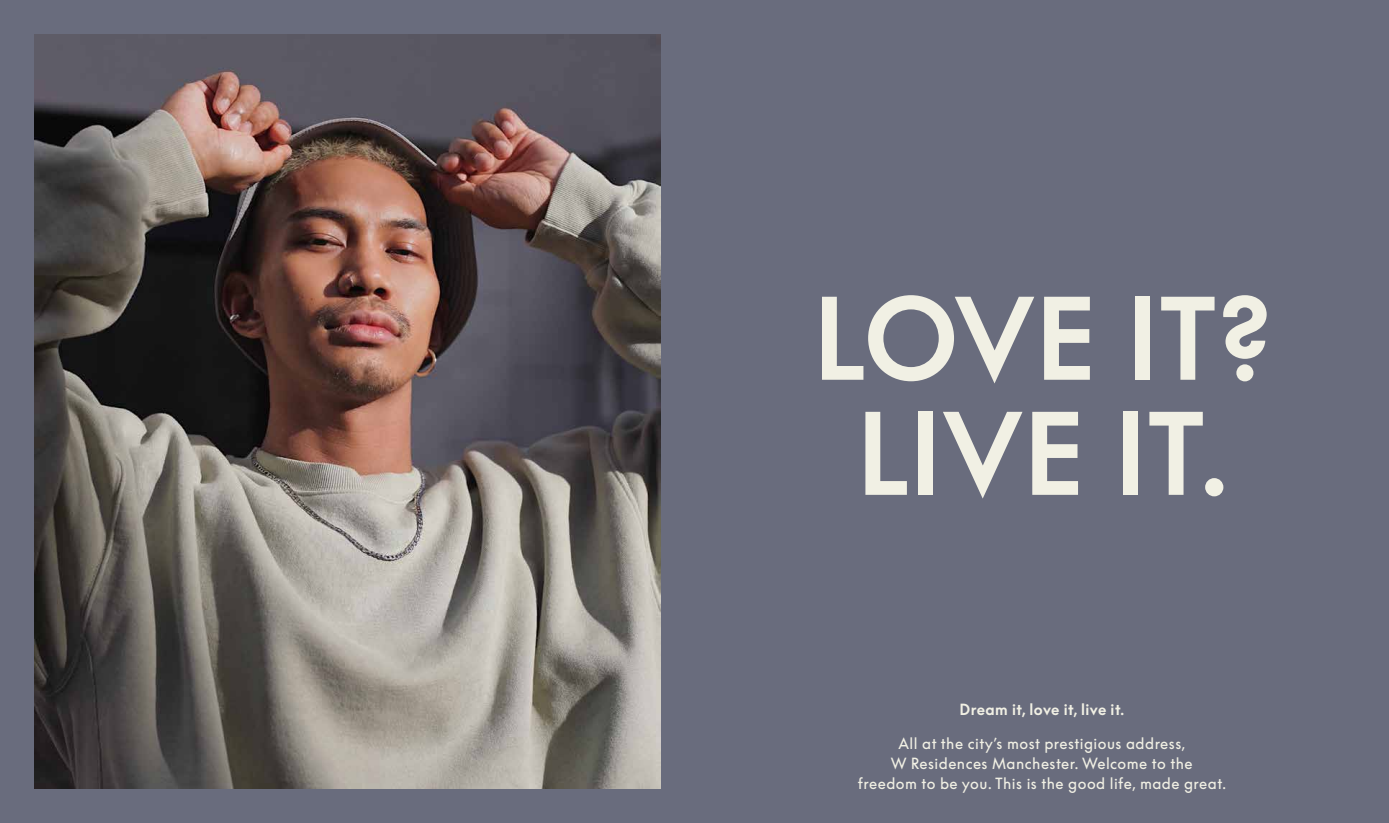
<style>
.page{position:relative;width:1389px;height:823px;background:#fff}
.page>*{position:absolute;margin:0;border:0;box-sizing:border-box;transform-origin:0 0}
.t1{font:600 110px/115px "W Supreme";letter-spacing:-.005em;color:#f1f0e4;text-align:center}
.t2{font:15px/20px "W Supreme";letter-spacing:.03em;color:#f1f0e4;text-align:center}
.t3{font:600 15px "W Supreme";letter-spacing:.03em;color:#f1f0e4}
</style>
<div class="page">
<div style="left:0;top:0;width:1389px;height:822px;background:#696c7d"></div>
<img style="left:34px;top:34px;width:626px;height:754px">
<h1 class="t1" style="left:813px;top:284px;width:460px">LOVE IT?<br>LIVE IT.</h1>
<p class="t3" style="left:960px;top:700px;width:166px">Dream it, love it, live it.</p>
<p class="t2" style="left:858px;top:733px;width:370px">All at the city’s most prestigious address,<br>W Residences Manchester. Welcome to the<br>freedom to be you. This is the good life, made great.</p>
</div>
